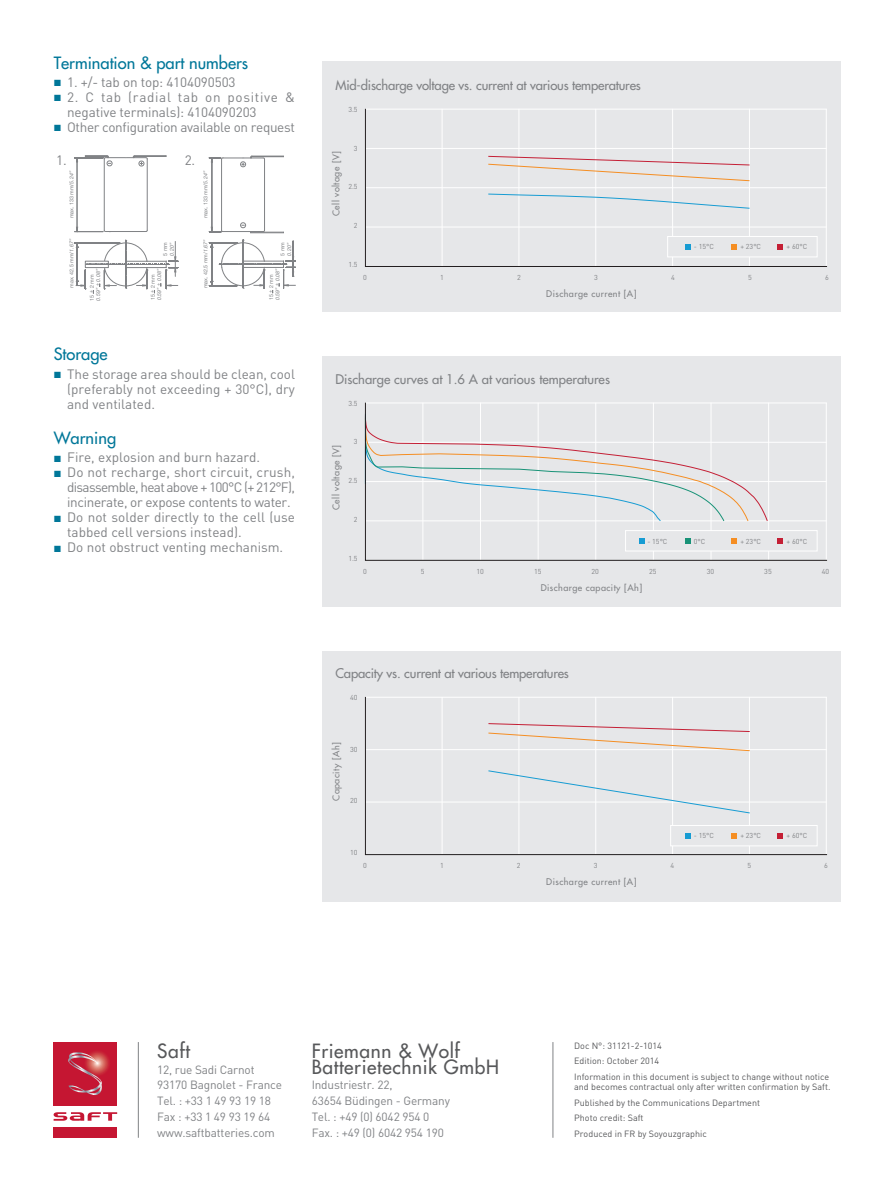
<style>
.page{position:relative;width:893px;height:1191px;background:#fff}
.page>*{position:absolute;margin:0;border:0;box-sizing:border-box;transform-origin:0 0}
.t1{font:500 19.2px/15.8px "Futura Std";letter-spacing:.035em;color:#57585a}
.t2{font:500 16.5px "Futura Std";color:#079}
.t3{font:13.5px/15px "DINOT";color:#808285}
.t4{font:500 13.05px "Futura Std";letter-spacing:-.015em;color:#808285}
.t5{font:11.85px/15.8px "DINOT";letter-spacing:-.015em;color:#808285}
.t6{font:9px/15.5px "DINOT";color:#57585a}
.t7{font:500 9px "Futura Std";letter-spacing:.05em;color:#808285}
.t8{font:9px "Zapf Dingbats ITC";color:#079}
.t9{font:7.2px "DINOT";color:#808285}
.t10{font:5.4px "Helvetica Neue";color:#808285}
.t11{font:italic 5.4px "Helvetica Neue";color:#808285}
.s1{font-style:italic}
</style>
<div class="page">
<div style="left:323px;top:61px;width:518px;height:251px;background:#e6e7e9"></div>
<div style="left:323px;top:356px;width:518px;height:251px;background:#e6e7e9"></div>
<div style="left:323px;top:650px;width:518px;height:251px;background:#e6e7e9"></div>
<svg style="left:365px;top:108px;width:463px;height:159px"></svg>
<svg style="left:365px;top:402px;width:463px;height:159px"></svg>
<svg style="left:365px;top:696px;width:463px;height:159px"></svg>
<div style="left:625px;top:530px;width:192px;height:21px;background:#e6e7e9;border:1px solid #fff"></div>
<svg style="left:640px;top:538px;width:5px;height:5px"></svg>
<svg style="left:685px;top:538px;width:6px;height:5px"></svg>
<svg style="left:777px;top:538px;width:5px;height:5px"></svg>
<svg style="left:731px;top:538px;width:6px;height:5px"></svg>
<div style="left:667px;top:236px;width:150px;height:21px;background:#e6e7e9;border:1px solid #fff"></div>
<svg style="left:685px;top:244px;width:6px;height:5px"></svg>
<svg style="left:777px;top:244px;width:5px;height:5px"></svg>
<svg style="left:731px;top:244px;width:6px;height:5px"></svg>
<div style="left:670px;top:825px;width:147px;height:21px;background:#e6e7e9;border:1px solid #fff"></div>
<svg style="left:685px;top:833px;width:6px;height:5px"></svg>
<svg style="left:777px;top:833px;width:5px;height:5px"></svg>
<svg style="left:731px;top:833px;width:6px;height:5px"></svg>
<svg style="left:488px;top:770px;width:263px;height:44px"></svg>
<svg style="left:488px;top:723px;width:262px;height:28px"></svg>
<hr style="left:264px;top:159px;width:1px;height:71px;background:#808285">
<hr style="left:221px;top:159px;width:1px;height:71px;background:#808285">
<div style="left:252px;top:156px;width:32px;height:1px;border:1px solid #808285"></div>
<hr style="left:212px;top:158px;width:1px;height:74px;background:#808285">
<svg style="left:209px;top:156px;width:56px;height:11px"></svg>
<hr style="left:147px;top:159px;width:1px;height:71px;background:#808285">
<hr style="left:104px;top:159px;width:1px;height:71px;background:#808285">
<div style="left:134px;top:155px;width:32px;height:2px;border:1px solid #808285"></div>
<hr style="left:77px;top:158px;width:1px;height:74px;background:#808285">
<svg style="left:75px;top:155px;width:73px;height:12px"></svg>
<svg style="left:75px;top:227px;width:103px;height:66px"></svg>
<svg style="left:209px;top:222px;width:87px;height:71px"></svg>
<hr style="left:138px;top:1042px;width:1px;height:95px;background:#808285">
<hr style="left:553px;top:1042px;width:1px;height:95px;background:#808285">
<div style="left:54px;top:1127px;width:63px;height:11px;background:#c51632"></div>
<svg style="left:54px;top:1112px;width:63px;height:8px"></svg>
<div style="left:54px;top:1042px;width:63px;height:63px;background:#c51632"></div>
<svg style="left:95px;top:1051px;width:14px;height:23px"></svg>
<svg style="left:68px;top:1052px;width:34px;height:43px"></svg>
<p class="t2" style="left:54px;top:52px;width:196px">Termination &amp; part numbers</p>
<p class="t3" style="left:67px;top:74px;width:170px">1. +/- tab on top: 4104090503</p>
<p class="t3" style="left:67px;top:89px;width:229px">2. C tab (radial tab on positive &amp; negative terminals): 4104090203<br>Other configuration available on request</p>
<p class="t8" style="left:54px;top:124px;width:8px">■</p>
<p class="t3" style="left:56px;top:152px;width:12px">1.</p>
<p class="t3" style="left:185px;top:152px;width:12px">2.</p>
<p class="t10" style="left:67px;top:218px;width:49px;rotate:-90deg">max. 133 mm/<span class="s1">5.24”</span></p>
<p class="t10" style="left:67px;top:288px;width:50px;rotate:-90deg">max. 42.5 mm/<span class="s1">1.67”</span></p>
<p class="t10" style="left:201px;top:218px;width:49px;rotate:-90deg">max. 133 mm/<span class="s1">5.24”</span></p>
<p class="t10" style="left:201px;top:288px;width:50px;rotate:-90deg">max. 42.5 mm/<span class="s1">1.67”</span></p>
<p class="t10" style="left:278px;top:255px;width:15px;rotate:-90deg">5 mm</p>
<p class="t11" style="left:285px;top:255px;width:14px;rotate:-90deg">0.20”</p>
<p class="t10" style="left:161px;top:255px;width:15px;rotate:-90deg">5 mm</p>
<p class="t11" style="left:167px;top:255px;width:14px;rotate:-90deg">0.20”</p>
<p class="t10" style="left:87px;top:300px;width:27px;rotate:-90deg">15 + 2 mm</p>
<p class="t11" style="left:94px;top:300px;width:33px;rotate:-90deg">0.59” + 0.08”</p>
<p class="t10" style="left:266px;top:300px;width:27px;rotate:-90deg">15 + 2 mm</p>
<p class="t11" style="left:273px;top:300px;width:33px;rotate:-90deg">0.59” + 0.08”</p>
<p class="t10" style="left:148px;top:300px;width:27px;rotate:-90deg">15 + 2 mm</p>
<p class="t11" style="left:155px;top:300px;width:33px;rotate:-90deg">0.59” + 0.08”</p>
<p class="t2" style="left:54px;top:343px;width:55px">Storage</p>
<p class="t3" style="left:67px;top:366px;width:229px;text-align:justify">The storage area should be clean, cool (preferably not exceeding + 30°C), dry and ventilated.</p>
<p class="t2" style="left:54px;top:427px;width:64px">Warning</p>
<p class="t3" style="left:67px;top:449px;width:229px">Fire, explosion and burn hazard.<br>Do not recharge, short circuit, crush, disassemble, heat above + 100°C (+ 212°F), incinerate, or expose contents to water.<br>Do not solder directly to the cell (use tabbed cell versions instead).<br>Do not obstruct venting mechanism.</p>
<p class="t8" style="left:54px;top:370px;width:8px">■</p>
<p class="t8" style="left:54px;top:514px;width:8px">■</p>
<p class="t8" style="left:54px;top:544px;width:8px">■</p>
<p class="t4" style="left:335px;top:77px;width:307px">Mid-discharge voltage vs. current at various temperatures</p>
<p class="t9" style="left:348px;top:104px;width:11px">3.5</p>
<p class="t9" style="left:354px;top:143px;width:5px">3</p>
<p class="t7" style="left:331px;top:216px;width:67px;rotate:-90deg">Cell voltage [V]</p>
<p class="t9" style="left:348px;top:182px;width:11px">2.5</p>
<p class="t9" style="left:354px;top:221px;width:5px">2</p>
<p class="t9" style="left:348px;top:260px;width:11px">1.5</p>
<p class="t9" style="left:694px;top:242px;width:22px">- 15°C</p>
<p class="t9" style="left:740px;top:242px;width:22px">+ 23°C</p>
<p class="t9" style="left:786px;top:242px;width:22px">+ 60°C</p>
<p class="t9" style="left:363px;top:273px;width:5px">0</p>
<p class="t9" style="left:440px;top:273px;width:5px">1</p>
<p class="t9" style="left:517px;top:273px;width:5px">2</p>
<p class="t9" style="left:594px;top:273px;width:5px">3</p>
<p class="t9" style="left:671px;top:273px;width:5px">4</p>
<p class="t9" style="left:748px;top:273px;width:5px">5</p>
<p class="t9" style="left:825px;top:273px;width:5px">6</p>
<p class="t7" style="left:546px;top:288px;width:92px">Discharge current [A]</p>
<p class="t4" style="left:335px;top:371px;width:276px">Discharge curves at 1.6 A at various temperatures</p>
<p class="t9" style="left:348px;top:398px;width:11px">3.5</p>
<p class="t9" style="left:354px;top:437px;width:5px">3</p>
<p class="t7" style="left:331px;top:510px;width:67px;rotate:-90deg">Cell voltage [V]</p>
<p class="t9" style="left:348px;top:476px;width:11px">2.5</p>
<p class="t9" style="left:354px;top:514px;width:5px">2</p>
<p class="t9" style="left:348px;top:553px;width:11px">1.5</p>
<p class="t9" style="left:647px;top:536px;width:22px">- 15°C</p>
<p class="t9" style="left:694px;top:536px;width:13px">0°C</p>
<p class="t9" style="left:740px;top:536px;width:22px">+ 23°C</p>
<p class="t9" style="left:786px;top:536px;width:22px">+ 60°C</p>
<p class="t9" style="left:363px;top:566px;width:5px">0</p>
<p class="t9" style="left:421px;top:566px;width:5px">5</p>
<p class="t9" style="left:476px;top:566px;width:9px">10</p>
<p class="t9" style="left:534px;top:566px;width:9px">15</p>
<p class="t9" style="left:592px;top:566px;width:9px">20</p>
<p class="t9" style="left:649px;top:566px;width:9px">25</p>
<p class="t9" style="left:707px;top:566px;width:9px">30</p>
<p class="t9" style="left:764px;top:566px;width:9px">35</p>
<p class="t9" style="left:822px;top:566px;width:9px">40</p>
<p class="t7" style="left:541px;top:581px;width:103px">Discharge capacity [Ah]</p>
<p class="t4" style="left:335px;top:665px;width:235px">Capacity vs. current at various temperatures</p>
<p class="t9" style="left:350px;top:692px;width:9px">40</p>
<p class="t7" style="left:331px;top:801px;width:60px;rotate:-90deg">Capacity [Ah]</p>
<p class="t9" style="left:350px;top:744px;width:9px">30</p>
<p class="t9" style="left:350px;top:796px;width:9px">20</p>
<p class="t9" style="left:350px;top:847px;width:9px">10</p>
<p class="t9" style="left:694px;top:831px;width:22px">- 15°C</p>
<p class="t9" style="left:740px;top:831px;width:22px">+ 23°C</p>
<p class="t9" style="left:786px;top:831px;width:22px">+ 60°C</p>
<p class="t9" style="left:363px;top:861px;width:5px">0</p>
<p class="t9" style="left:440px;top:861px;width:5px">1</p>
<p class="t9" style="left:517px;top:861px;width:5px">2</p>
<p class="t9" style="left:594px;top:861px;width:5px">3</p>
<p class="t9" style="left:671px;top:861px;width:5px">4</p>
<p class="t9" style="left:747px;top:861px;width:5px">5</p>
<p class="t9" style="left:824px;top:861px;width:5px">6</p>
<p class="t7" style="left:546px;top:876px;width:92px">Discharge current [A]</p>
<h1 class="t1" style="left:157px;top:1043px;width:34px">Saft</h1>
<p class="t5" style="left:157px;top:1061px;width:126px">12, rue Sadi Carnot<br>93170 Bagnolet - France<br>Tel. : +33 1 49 93 19 18<br>Fax : +33 1 49 93 19 64 www.saftbatteries.com</p>
<h1 class="t1" style="left:312px;top:1043px;width:189px">Friemann &amp; Wolf<br>Batterietechnik GmbH</h1>
<p class="t5" style="left:312px;top:1076px;width:140px">Industriestr. 22,<br>63654 Büdingen - Germany<br>Tel. : +49 (0) 6042 954 0<br>Fax. : +49 (0) 6042 954 190</p>
<p class="t6" style="left:574px;top:1037px;width:257px">Doc N°: 31121-2-1014<br>Edition: October 2014<br>Information in this document is subject to change without notice</p>
<p class="t6" style="left:574px;top:1079px;width:258px">and becomes contractual only after written confirmation by Saft.<br>Published by the Communications Department<br>Photo credit: Saft<br>Produced in FR by Soyouzgraphic</p>
</div>
